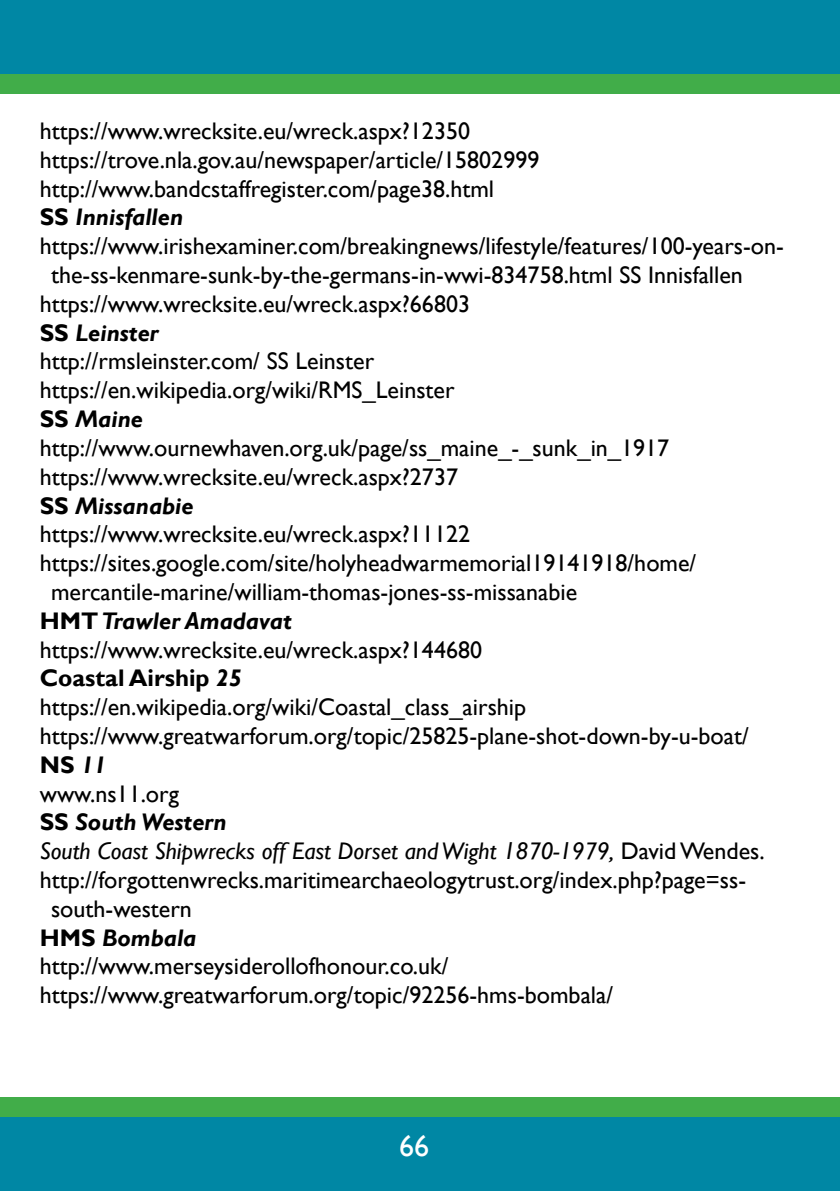
<style>
.page{position:relative;width:840px;height:1191px;background:#fff}
.page>*{position:absolute;margin:0;border:0;box-sizing:border-box;transform-origin:0 0}
.t1{font:30px "Gill Sans";color:#fff}
.t2{font:24px "Gill Sans";color:#000}
.t3{font:italic 700 24px "Gill Sans";color:#000}
.t4{font:italic 24px "Gill Sans";color:#000}
.t5{font:700 24px "Gill Sans";color:#000}
.s1{font-style:normal}
.s2{font-style:italic}
</style>
<div class="page">
<div style="left:0;top:1097px;width:839px;height:74px;background:#41ad49"></div>
<div style="left:0;top:1117px;width:839px;height:74px;background:#0087a4"></div>
<div style="left:0;top:20px;width:839px;height:74px;background:#41ad49"></div>
<div style="left:0;top:0;width:839px;height:74px;background:#0087a4"></div>
<p class="t2" style="left:40px;top:117px;width:431px">https://www.wrecksite.eu/wreck.aspx?12350</p>
<p class="t2" style="left:40px;top:146px;width:501px">https://trove.nla.gov.au/newspaper/article/15802999</p>
<p class="t2" style="left:40px;top:174px;width:455px">http://www.bandcstaffregister.com/page38.html</p>
<p class="t3" style="left:40px;top:203px;width:145px"><span class="s1">SS</span> Innisfallen</p>
<p class="t2" style="left:40px;top:232px;width:745px">https://www.irishexaminer.com/breakingnews/lifestyle/features/100-years-on-</p>
<p class="t2" style="left:51px;top:261px;width:693px">the-ss-kenmare-sunk-by-the-germans-in-wwi-834758.html SS Innisfallen</p>
<p class="t2" style="left:40px;top:290px;width:431px">https://www.wrecksite.eu/wreck.aspx?66803</p>
<p class="t3" style="left:40px;top:319px;width:120px"><span class="s1">SS</span> Leinster</p>
<p class="t2" style="left:40px;top:347px;width:336px">http://rmsleinster.com/ SS Leinster</p>
<p class="t2" style="left:40px;top:376px;width:416px">https://en.wikipedia.org/wiki/RMS_Leinster</p>
<p class="t3" style="left:40px;top:405px;width:105px"><span class="s1">SS</span> Maine</p>
<p class="t2" style="left:40px;top:434px;width:630px">http://www.ournewhaven.org.uk/page/ss_maine_-_sunk_in_1917</p>
<p class="t2" style="left:40px;top:462px;width:419px">https://www.wrecksite.eu/wreck.aspx?2737</p>
<p class="t3" style="left:40px;top:491px;width:155px"><span class="s1">SS</span> Missanabie</p>
<p class="t2" style="left:40px;top:520px;width:431px">https://www.wrecksite.eu/wreck.aspx?11122</p>
<p class="t2" style="left:40px;top:549px;width:657px">https://sites.google.com/site/holyheadwarmemorial19141918/home/</p>
<p class="t2" style="left:51px;top:578px;width:527px">mercantile-marine/william-thomas-jones-ss-missanabie</p>
<p class="t3" style="left:40px;top:607px;width:253px"><span class="s1">HMT</span> Trawler Amadavat</p>
<p class="t2" style="left:40px;top:635px;width:443px">https://www.wrecksite.eu/wreck.aspx?144680</p>
<p class="t5" style="left:40px;top:664px;width:203px">Coastal Airship <span class="s2">25</span></p>
<p class="t2" style="left:40px;top:693px;width:487px">https://en.wikipedia.org/wiki/Coastal_class_airship</p>
<p class="t2" style="left:40px;top:722px;width:710px">https://www.greatwarforum.org/topic/25825-plane-shot-down-by-u-boat/</p>
<p class="t5" style="left:40px;top:750px;width:68px">NS <span class="s2">11</span></p>
<p class="t2" style="left:40px;top:779px;width:141px">www.ns11.org</p>
<p class="t3" style="left:40px;top:808px;width:188px"><span class="s1">SS</span> South Western</p>
<p class="t4" style="left:40px;top:837px;width:726px">South Coast Shipwrecks off East Dorset and Wight 1870-1979, <span class="s1">David Wendes.</span></p>
<p class="t2" style="left:40px;top:866px;width:707px">http://forgottenwrecks.maritimearchaeologytrust.org/index.php?page=ss-</p>
<p class="t2" style="left:51px;top:894px;width:142px">south-western</p>
<p class="t3" style="left:40px;top:923px;width:158px"><span class="s1">HMS</span> Bombala</p>
<p class="t2" style="left:40px;top:952px;width:410px">http://www.merseysiderollofhonour.co.uk/</p>
<p class="t2" style="left:40px;top:981px;width:574px">https://www.greatwarforum.org/topic/92256-hms-bombala/</p>
<p class="t1" style="left:399px;top:1128px;width:31px">66</p>
</div>
